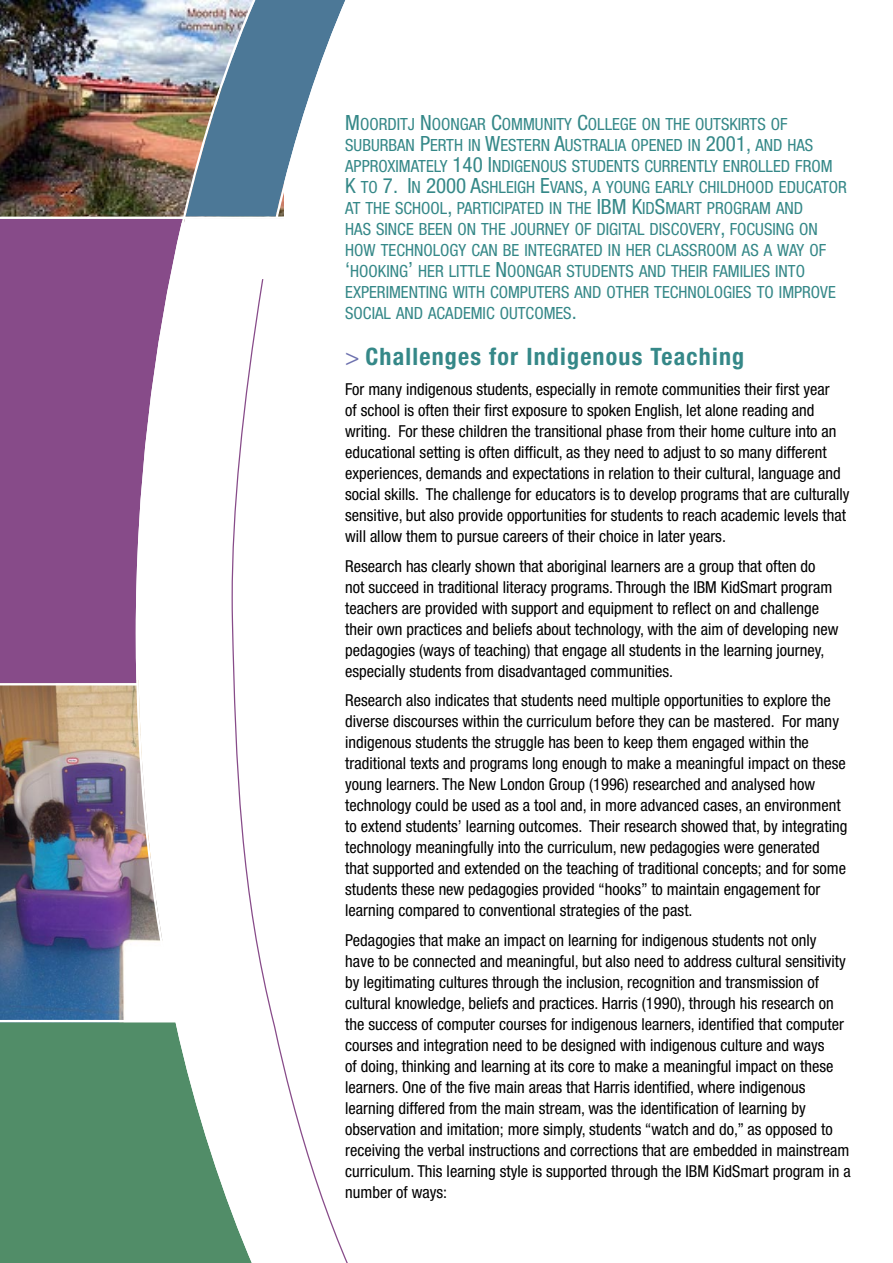
<style>
.page{position:relative;width:893px;height:1263px;background:#fff}
.page>*{position:absolute;margin:0;border:0;box-sizing:border-box;transform-origin:0 0}
.t1{font:700 condensed 24px "Helvetica Neue";letter-spacing:.05em;color:#358888}
.t2{font:condensed 16.8px/21px "Helvetica Neue";color:#358888}
.t3{font:condensed 16.5px/21px "Helvetica Neue";color:#000}
.s1{font-size:21px}
.s2{font-weight:400;color:#6d71ae}
</style>
<div class="page">
<img style="left:0;top:0;width:348px;height:1263px">
<svg style="left:120px;top:37px;width:228px;height:1189px"></svg>
<p class="t2" style="left:345px;top:114px;width:503px"><span class="s1">M</span>OORDITJ <span class="s1">N</span>OONGAR <span class="s1">C</span>OMMUNITY <span class="s1">C</span>OLLEGE ON THE OUTSKIRTS OF SUBURBAN <span class="s1">P</span>ERTH IN <span class="s1">W</span>ESTERN <span class="s1">A</span>USTRALIA OPENED IN <span class="s1">2001,</span> AND HAS APPROXIMATELY <span class="s1">140 I</span>NDIGENOUS STUDENTS CURRENTLY ENROLLED FROM <span class="s1">K</span> TO <span class="s1">7. I</span>N <span class="s1">2000 A</span>SHLEIGH <span class="s1">E</span>VANS<span class="s1">,</span> A YOUNG EARLY CHILDHOOD EDUCATOR AT THE SCHOOL<span class="s1">,</span> PARTICIPATED IN THE <span class="s1">IBM K</span>ID<span class="s1">S</span>MART PROGRAM AND<br>HAS SINCE BEEN ON THE JOURNEY OF DIGITAL DISCOVERY<span class="s1">,</span> FOCUSING ON HOW TECHNOLOGY CAN BE INTEGRATED IN HER CLASSROOM AS A WAY OF <span class="s1">‘</span>HOOKING<span class="s1">’</span> HER LITTLE <span class="s1">N</span>OONGAR STUDENTS AND THEIR FAMILIES INTO EXPERIMENTING WITH COMPUTERS AND OTHER TECHNOLOGIES TO IMPROVE SOCIAL AND ACADEMIC OUTCOMES<span class="s1">.</span></p>
<p class="t1" style="left:345px;top:342px;width:400px"><span class="s2">&gt;</span> Challenges for Indigenous Teaching</p>
<p class="t3" style="left:345px;top:379px;width:506px">For many indigenous students, especially in remote communities their first year<br>of school is often their first exposure to spoken English, let alone reading and writing. For these children the transitional phase from their home culture into an educational setting is often difficult, as they need to adjust to so many different experiences, demands and expectations in relation to their cultural, language and social skills. The challenge for educators is to develop programs that are culturally sensitive, but also provide opportunities for students to reach academic levels that will allow them to pursue careers of their choice in later years.</p>
<p class="t3" style="left:345px;top:555px;width:495px">Research has clearly shown that aboriginal learners are a group that often do not succeed in traditional literacy programs. Through the IBM KidSmart program teachers are provided with support and equipment to reflect on and challenge their own practices and beliefs about technology, with the aim of developing new pedagogies (ways of teaching) that engage all students in the learning journey, especially students from disadvantaged communities.</p>
<p class="t3" style="left:345px;top:690px;width:504px">Research also indicates that students need multiple opportunities to explore the diverse discourses within the curriculum before they can be mastered. For many indigenous students the struggle has been to keep them engaged within the traditional texts and programs long enough to make a meaningful impact on these young learners. The New London Group (1996) researched and analysed how technology could be used as a tool and, in more advanced cases, an environment to extend students’ learning outcomes. Their research showed that, by integrating technology meaningfully into the curriculum, new pedagogies were generated that supported and extended on the teaching of traditional concepts; and for some students these new pedagogies provided “hooks” to maintain engagement for learning compared to conventional strategies of the past.</p>
<p class="t3" style="left:345px;top:930px;width:507px">Pedagogies that make an impact on learning for indigenous students not only<br>have to be connected and meaningful, but also need to address cultural sensitivity by legitimating cultures through the inclusion, recognition and transmission of cultural knowledge, beliefs and practices. Harris (1990), through his research on the success of computer courses for indigenous learners, identified that computer courses and integration need to be designed with indigenous culture and ways<br>of doing, thinking and learning at its core to make a meaningful impact on these learners. One of the five main areas that Harris identified, where indigenous learning differed from the main stream, was the identification of learning by observation and imitation; more simply, students “watch and do,” as opposed to receiving the verbal instructions and corrections that are embedded in mainstream curriculum. This learning style is supported through the IBM KidSmart program in a number of ways:</p>
</div>
